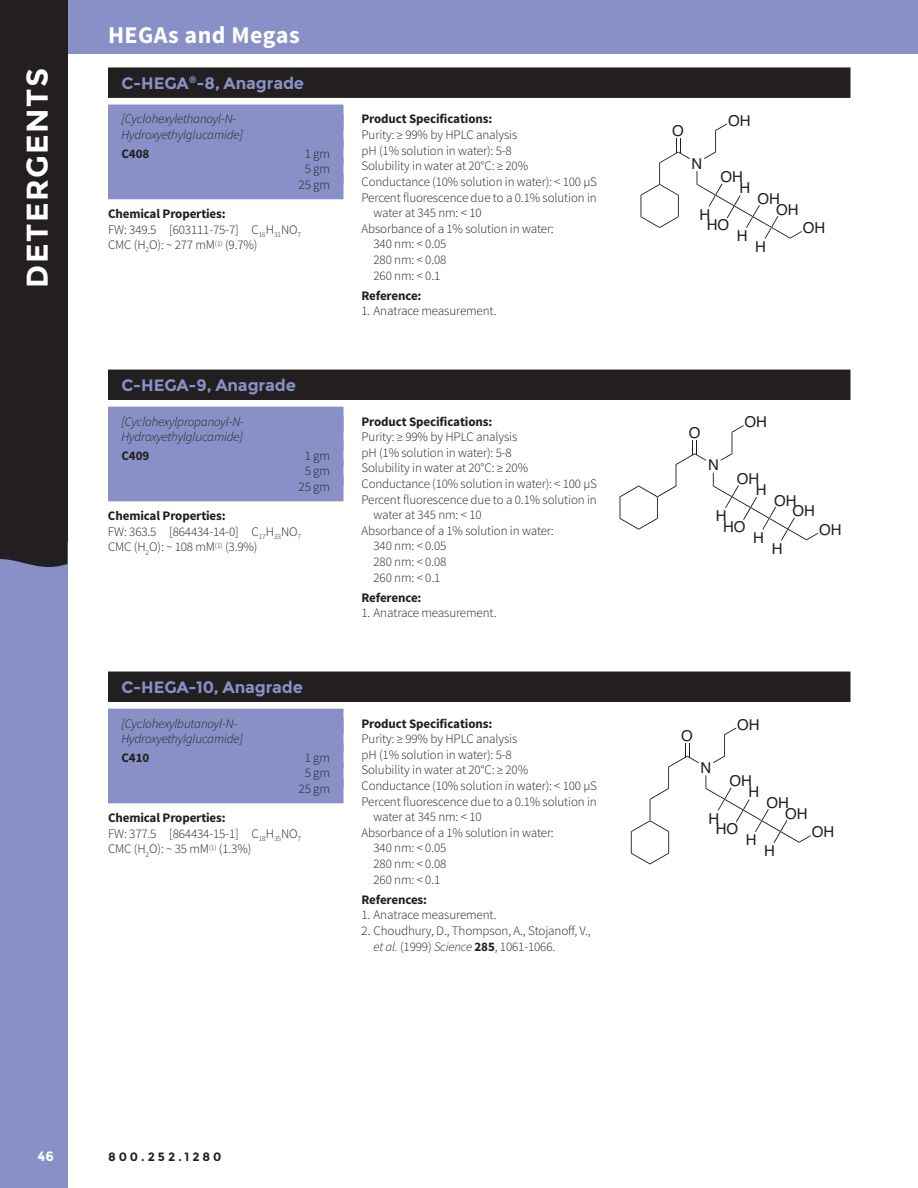
<style>
.page{position:relative;width:918px;height:1188px;background:#fff}
.page>*{position:absolute;margin:0;border:0;box-sizing:border-box;transform-origin:0 0}
.t1{font:700 30px "Montserrat";letter-spacing:.05em;color:#fff}
.t2{font:700 24px "Source Sans Pro";letter-spacing:.02em;color:#fff}
.t3{font:700 16.5px "Montserrat";letter-spacing:-.005em;color:#8990c7}
.t4{font:15px "Helvetica";color:#231f20}
.t5{font:700 13.5px "Montserrat";color:#fff}
.t6{font:300 13.05px/15.6px "Source Sans Pro";letter-spacing:-.01em;color:#231f20}
.t7{font:italic 300 13.05px/15.6px "Source Sans Pro";letter-spacing:-.01em;color:#231f20}
.t8{font:700 13.05px "Source Sans Pro";letter-spacing:-.01em;color:#231f20}
.t9{font:700 12px "Montserrat";letter-spacing:.25em;color:#231f20}
.s1{font-weight:700}
.s2{font-style:italic}
</style>
<div class="page">
<div style="left:54px;top:0;width:864px;height:54px;background:#8990c7"></div>
<div style="left:0;top:0;width:68px;height:1188px;background:#8990c7"></div>
<svg style="left:0;top:541px;width:67px;height:26px;background:#2f2c34"></svg>
<div style="left:0;top:0;width:68px;height:541px;background:#231f20"></div>
<div style="left:108px;top:672px;width:742px;height:30px;background:#231f20"></div>
<div style="left:108px;top:709px;width:236px;height:25px;background:#8990c7"></div>
<div style="left:108px;top:718px;width:236px;height:34px;background:#8990c7"></div>
<div style="left:108px;top:743px;width:236px;height:25px;background:#8990c7"></div>
<div style="left:108px;top:762px;width:236px;height:26px;background:#8990c7"></div>
<div style="left:108px;top:778px;width:236px;height:25px;background:#8990c7"></div>
<svg style="left:713px;top:728px;width:23px;height:35px"></svg>
<svg style="left:705px;top:775px;width:106px;height:68px"></svg>
<svg style="left:631px;top:743px;width:68px;height:121px"></svg>
<div style="left:108px;top:67px;width:743px;height:31px;background:#231f20"></div>
<div style="left:108px;top:105px;width:235px;height:25px;background:#8990c7"></div>
<div style="left:108px;top:114px;width:235px;height:34px;background:#8990c7"></div>
<div style="left:108px;top:139px;width:235px;height:25px;background:#8990c7"></div>
<div style="left:108px;top:158px;width:235px;height:26px;background:#8990c7"></div>
<div style="left:108px;top:174px;width:235px;height:25px;background:#8990c7"></div>
<div style="left:108px;top:370px;width:742px;height:30px;background:#231f20"></div>
<div style="left:108px;top:407px;width:235px;height:25px;background:#8990c7"></div>
<div style="left:108px;top:416px;width:235px;height:34px;background:#8990c7"></div>
<div style="left:108px;top:441px;width:235px;height:25px;background:#8990c7"></div>
<div style="left:108px;top:460px;width:235px;height:26px;background:#8990c7"></div>
<div style="left:108px;top:476px;width:235px;height:25px;background:#8990c7"></div>
<svg style="left:640px;top:139px;width:50px;height:89px"></svg>
<svg style="left:704px;top:123px;width:23px;height:36px"></svg>
<svg style="left:697px;top:171px;width:105px;height:68px"></svg>
<svg style="left:720px;top:425px;width:24px;height:36px"></svg>
<svg style="left:713px;top:473px;width:105px;height:68px"></svg>
<svg style="left:620px;top:441px;width:86px;height:89px"></svg>
<h1 class="t1" style="left:20px;top:288px;width:221px;rotate:-90deg">Detergents</h1>
<h2 class="t2" style="left:108px;top:19px;width:193px">HEGAs and Megas</h2>
<p class="t3" style="left:122px;top:73px;width:45px">C-HEGA</p>
<p class="t3" style="left:189px;top:73px;width:117px"><sup>®</sup>-8, Anagrade</p>
<p class="t7" style="left:122px;top:111px;width:123px">[Cyclohexylethanoyl-N-<br>Hydroxyethylglucamide]</p>
<p class="t8" style="left:122px;top:145px;width:29px">C408</p>
<p class="t6" style="left:299px;top:146px;width:33px;text-align:center">1gm<br>5gm<br>25 gm</p>
<p class="t6" style="left:108px;top:206px;width:195px"><span class="s1">Chemical Properties:<br></span>FW: 349.5 [603111-75-7] C<sub>16</sub>H<sub>31</sub>NO<sub>7<br></sub>CMC (H<sub>2</sub>O): ~ 277 mM<sup>(1)</sup> (9.7%)</p>
<p class="t3" style="left:122px;top:375px;width:45px">C-HEGA</p>
<p class="t3" style="left:189px;top:375px;width:109px">-9, Anagrade</p>
<p class="t7" style="left:122px;top:413px;width:124px">[Cyclohexylpropanoyl-N-<br>Hydroxyethylglucamide]</p>
<p class="t8" style="left:122px;top:447px;width:29px">C409</p>
<p class="t6" style="left:299px;top:448px;width:33px;text-align:center">1gm<br>5gm<br>25 gm</p>
<p class="t6" style="left:108px;top:508px;width:195px"><span class="s1">Chemical Properties:<br></span>FW: 363.5 [864434-14-0] C<sub>17</sub>H<sub>33</sub>NO<sub>7<br></sub>CMC (H<sub>2</sub>O): ~ 108 mM<sup>(1)</sup> (3.9%)</p>
<p class="t3" style="left:122px;top:677px;width:45px">C-HEGA</p>
<p class="t3" style="left:189px;top:677px;width:116px">-10, Anagrade</p>
<p class="t7" style="left:122px;top:715px;width:123px">[Cyclohexylbutanoyl-N-<br>Hydroxyethylglucamide]</p>
<p class="t8" style="left:122px;top:749px;width:29px">C410</p>
<p class="t6" style="left:299px;top:750px;width:33px;text-align:center">1gm<br>5gm<br>25 gm</p>
<p class="t6" style="left:108px;top:810px;width:195px"><span class="s1">Chemical Properties:<br></span>FW: 377.5 [864434-15-1] C<sub>18</sub>H<sub>35</sub>NO<sub>7<br></sub>CMC (H<sub>2</sub>O): ~ 35 mM<sup>(1)</sup> (1.3%)</p>
<p class="t8" style="left:362px;top:111px;width:132px">Product Specifications:</p>
<p class="t6" style="left:362px;top:127px;width:157px">Purity: ≥ 99% by HPLC analysis</p>
<p class="t6" style="left:362px;top:143px;width:152px">pH (1% solution in water): 5-8</p>
<p class="t6" style="left:362px;top:158px;width:168px">Solubility in water at 20°C: ≥ 20%</p>
<p class="t6" style="left:362px;top:174px;width:237px">Conductance (10% solution in water): &lt; 100 µS</p>
<p class="t6" style="left:362px;top:189px;width:237px">Percent fluorescence due to a 0.1% solution in</p>
<p class="t6" style="left:374px;top:205px;width:110px">water at 345 nm: &lt; 10</p>
<p class="t6" style="left:362px;top:221px;width:194px">Absorbance of a 1% solution in water:</p>
<p class="t6" style="left:374px;top:236px;width:74px">340 nm: &lt; 0.05</p>
<p class="t6" style="left:374px;top:252px;width:74px">280 nm: &lt; 0.08</p>
<p class="t6" style="left:374px;top:267px;width:68px">260 nm: &lt; 0.1</p>
<p class="t8" style="left:362px;top:287px;width:61px">Reference:</p>
<p class="t6" style="left:362px;top:303px;width:135px">1. Anatrace measurement.</p>
<p class="t8" style="left:362px;top:413px;width:132px">Product Specifications:</p>
<p class="t6" style="left:362px;top:429px;width:157px">Purity: ≥ 99% by HPLC analysis</p>
<p class="t6" style="left:362px;top:445px;width:152px">pH (1% solution in water): 5-8</p>
<p class="t6" style="left:362px;top:460px;width:168px">Solubility in water at 20°C: ≥ 20%</p>
<p class="t6" style="left:362px;top:476px;width:237px">Conductance (10% solution in water): &lt; 100 µS</p>
<p class="t6" style="left:362px;top:492px;width:237px">Percent fluorescence due to a 0.1% solution in</p>
<p class="t6" style="left:374px;top:507px;width:110px">water at 345 nm: &lt; 10</p>
<p class="t6" style="left:362px;top:523px;width:194px">Absorbance of a 1% solution in water:</p>
<p class="t6" style="left:374px;top:538px;width:74px">340 nm: &lt; 0.05</p>
<p class="t6" style="left:374px;top:554px;width:74px">280 nm: &lt; 0.08</p>
<p class="t6" style="left:374px;top:570px;width:68px">260 nm: &lt; 0.1</p>
<p class="t8" style="left:362px;top:589px;width:61px">Reference:</p>
<p class="t6" style="left:362px;top:605px;width:135px">1. Anatrace measurement.</p>
<p class="t8" style="left:362px;top:715px;width:132px">Product Specifications:</p>
<p class="t6" style="left:362px;top:731px;width:157px">Purity: ≥ 99% by HPLC analysis</p>
<p class="t6" style="left:362px;top:747px;width:152px">pH (1% solution in water): 5-8</p>
<p class="t6" style="left:362px;top:762px;width:168px">Solubility in water at 20°C: ≥ 20%</p>
<p class="t6" style="left:362px;top:778px;width:237px">Conductance (10% solution in water): &lt; 100 µS</p>
<p class="t6" style="left:362px;top:794px;width:237px">Percent fluorescence due to a 0.1% solution in</p>
<p class="t6" style="left:374px;top:809px;width:110px">water at 345 nm: &lt; 10</p>
<p class="t6" style="left:362px;top:825px;width:194px">Absorbance of a 1% solution in water:</p>
<p class="t6" style="left:374px;top:840px;width:74px">340 nm: &lt; 0.05</p>
<p class="t6" style="left:374px;top:856px;width:74px">280 nm: &lt; 0.08</p>
<p class="t6" style="left:374px;top:872px;width:68px">260 nm: &lt; 0.1</p>
<p class="t8" style="left:362px;top:891px;width:67px">References:</p>
<p class="t6" style="left:362px;top:907px;width:135px">1. Anatrace measurement.</p>
<p class="t6" style="left:374px;top:923px;width:219px;text-indent:-12px">2. Choudhury, D., Thompson, A., Stojanoff, V., <span class="s2">et al.</span> (1999) <span class="s2">Science</span> <span class="s1">285</span>, 1061-1066.</p>
<p class="t4" style="left:672px;top:120px;width:13px">O</p>
<p class="t4" style="left:692px;top:152px;width:12px">N</p>
<p class="t4" style="left:728px;top:109px;width:24px">OH</p>
<p class="t4" style="left:720px;top:165px;width:24px">OH</p>
<p class="t4" style="left:740px;top:176px;width:12px">H</p>
<p class="t4" style="left:758px;top:187px;width:24px">OH</p>
<p class="t4" style="left:776px;top:198px;width:24px">OH</p>
<p class="t4" style="left:699px;top:203px;width:12px">H</p>
<p class="t4" style="left:707px;top:214px;width:24px">HO</p>
<p class="t4" style="left:803px;top:216px;width:24px">OH</p>
<p class="t4" style="left:737px;top:224px;width:12px">H</p>
<p class="t4" style="left:755px;top:235px;width:12px">H</p>
<p class="t4" style="left:689px;top:421px;width:13px">O</p>
<p class="t4" style="left:708px;top:454px;width:12px">N</p>
<p class="t4" style="left:745px;top:411px;width:24px">OH</p>
<p class="t4" style="left:737px;top:467px;width:24px">OH</p>
<p class="t4" style="left:756px;top:478px;width:12px">H</p>
<p class="t4" style="left:774px;top:489px;width:24px">OH</p>
<p class="t4" style="left:793px;top:499px;width:24px">OH</p>
<p class="t4" style="left:716px;top:504px;width:12px">H</p>
<p class="t4" style="left:723px;top:515px;width:24px">HO</p>
<p class="t4" style="left:819px;top:518px;width:24px">OH</p>
<p class="t4" style="left:753px;top:526px;width:12px">H</p>
<p class="t4" style="left:772px;top:537px;width:12px">H</p>
<p class="t4" style="left:681px;top:724px;width:13px">O</p>
<p class="t4" style="left:737px;top:713px;width:24px">OH</p>
<p class="t4" style="left:701px;top:756px;width:12px">N</p>
<p class="t4" style="left:729px;top:770px;width:24px">OH</p>
<p class="t4" style="left:749px;top:780px;width:12px">H</p>
<p class="t4" style="left:767px;top:791px;width:24px">OH</p>
<p class="t4" style="left:785px;top:802px;width:24px">OH</p>
<p class="t4" style="left:708px;top:807px;width:12px">H</p>
<p class="t4" style="left:716px;top:818px;width:24px">HO</p>
<p class="t4" style="left:812px;top:821px;width:24px">OH</p>
<p class="t4" style="left:746px;top:828px;width:12px">H</p>
<p class="t4" style="left:764px;top:839px;width:12px">H</p>
<p class="t5" style="left:38px;top:1148px;width:18px">46</p>
<p class="t9" style="left:108px;top:1150px;width:115px">800.252.1280</p>
</div>
